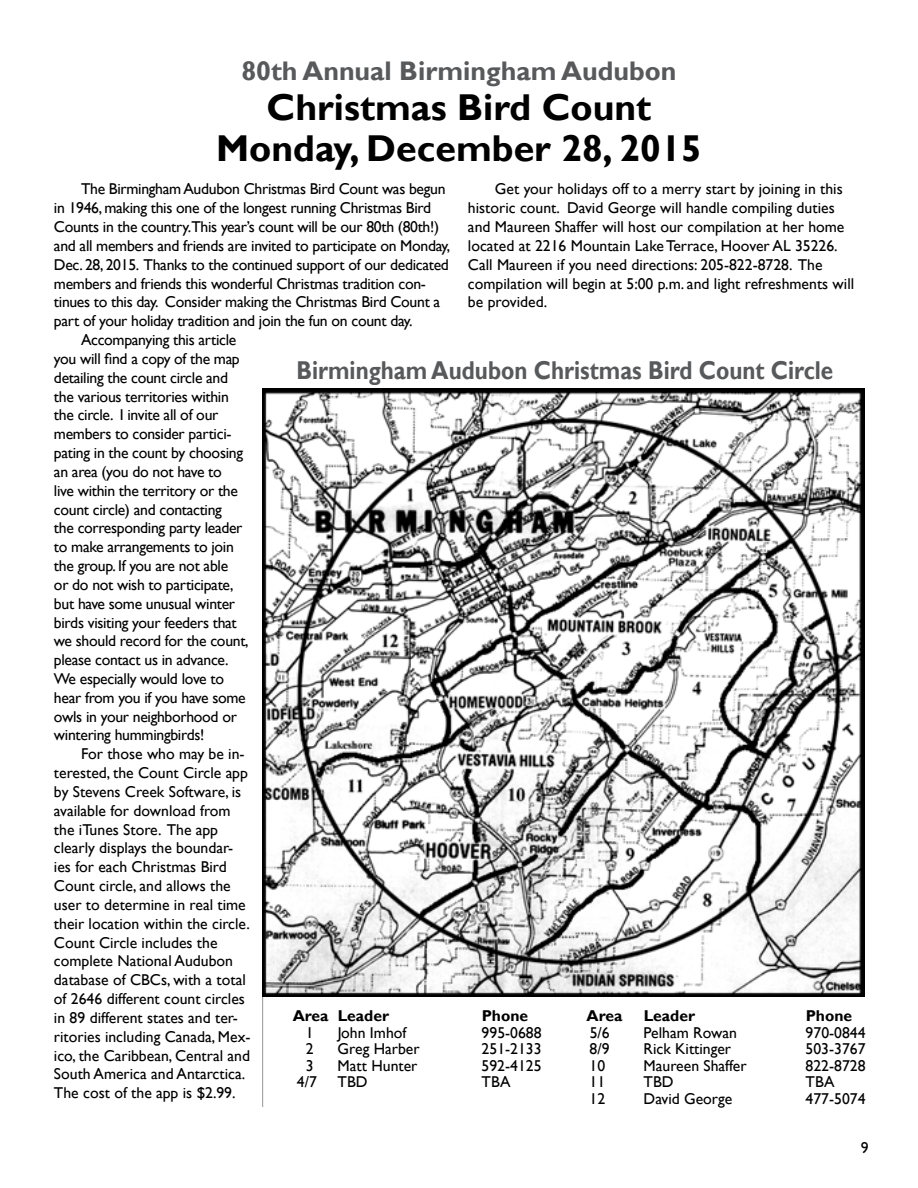
<style>
.page{position:relative;width:918px;height:1188px;background:#fff}
.page>*{position:absolute;margin:0;border:0;box-sizing:border-box;transform-origin:0 0}
.t1{font:700 37.35px/40.3px "Gill Sans";color:#000;text-align:center}
.t2{font:700 26.85px "Gill Sans";color:#58595b}
.t3{font:700 25.8px "Gill Sans";color:#58595b;scale:.87 1}
.t4{font:15.75px "Gill Sans";letter-spacing:-.02em;color:#000}
.t5{font:15.75px/18.9px "Gill Sans";color:#000}
.t6{font:700 15.75px "Gill Sans";color:#000}
</style>
<div class="page">
<hr style="left:262px;top:990px;width:1px;height:117px;background:#939598">
<img style="left:262px;top:388px;width:603px;height:608px">
<h2 class="t2" style="left:241px;top:55px;width:437px">80th Annual Birmingham Audubon</h2>
<h1 class="t1" style="left:216px;top:89px;width:487px">Christmas Bird Count<br>Monday, December 28, 2015</h1>
<p class="t4" style="left:81px;top:180px;width:366px">The Birmingham Audubon Christmas Bird Count was begun</p>
<p class="t4" style="left:54px;top:199px;width:379px">in 1946, making this one of the longest running Christmas Bird</p>
<p class="t4" style="left:54px;top:218px;width:387px">Counts in the country.This year’s count will be our 80th (80th!)</p>
<p class="t4" style="left:54px;top:236px;width:398px">and all members and friends are invited to participate on Monday,</p>
<p class="t4" style="left:54px;top:255px;width:396px">Dec. 28, 2015. Thanks to the continued support of our dedicated</p>
<p class="t4" style="left:54px;top:274px;width:374px">members and friends this wonderful Christmas tradition con-</p>
<p class="t4" style="left:54px;top:293px;width:388px">tinues to this day. Consider making the Christmas Bird Count a</p>
<p class="t4" style="left:54px;top:312px;width:360px">part of your holiday tradition and join the fun on count day.</p>
<p class="t4" style="left:81px;top:331px;width:157px">Accompanying this article</p>
<p class="t4" style="left:54px;top:349px;width:187px">you will find a copy of the map</p>
<p class="t4" style="left:54px;top:368px;width:176px">detailing the count circle and</p>
<p class="t4" style="left:54px;top:387px;width:176px">the various territories within</p>
<p class="t4" style="left:54px;top:406px;width:166px">the circle. I invite all of our</p>
<p class="t4" style="left:54px;top:425px;width:179px">members to consider partici-</p>
<p class="t4" style="left:54px;top:444px;width:191px">pating in the count by choosing</p>
<p class="t4" style="left:54px;top:462px;width:169px">an area (you do not have to</p>
<p class="t4" style="left:54px;top:481px;width:186px">live within the territory or the</p>
<p class="t4" style="left:54px;top:500px;width:170px">count circle) and contacting</p>
<p class="t4" style="left:54px;top:519px;width:190px">the corresponding party leader</p>
<p class="t4" style="left:54px;top:538px;width:181px">to make arrangements to join</p>
<p class="t4" style="left:54px;top:557px;width:176px">the group. If you are not able</p>
<p class="t4" style="left:54px;top:575px;width:181px">or do not wish to participate,</p>
<p class="t4" style="left:54px;top:594px;width:183px">but have some unusual winter</p>
<p class="t4" style="left:54px;top:613px;width:184px">birds visiting your feeders that</p>
<p class="t4" style="left:54px;top:632px;width:196px">we should record for the count,</p>
<p class="t4" style="left:54px;top:651px;width:176px">please contact us in advance.</p>
<p class="t4" style="left:54px;top:670px;width:172px">We especially would love to</p>
<p class="t4" style="left:54px;top:688px;width:193px">hear from you if you have some</p>
<p class="t4" style="left:54px;top:707px;width:184px">owls in your neighborhood or</p>
<p class="t4" style="left:54px;top:726px;width:152px">wintering hummingbirds!</p>
<p class="t5" style="left:81px;top:745px;width:165px">For those who may be in-</p>
<p class="t5" style="left:54px;top:764px;width:195px">terested, the Count Circle app</p>
<p class="t5" style="left:54px;top:783px;width:189px">by Stevens Creek Software, is</p>
<p class="t5" style="left:54px;top:801px;width:178px">available for download from</p>
<p class="t5" style="left:54px;top:820px;width:166px">the iTunes Store. The app</p>
<p class="t5" style="left:54px;top:839px;width:181px">clearly displays the boundar-</p>
<p class="t5" style="left:54px;top:858px;width:174px">ies for each Christmas Bird</p>
<p class="t5" style="left:54px;top:877px;width:178px">Count circle, and allows the</p>
<p class="t5" style="left:54px;top:896px;width:193px">user to determine in real time</p>
<p class="t5" style="left:54px;top:914px;width:197px">their location within the circle.</p>
<p class="t5" style="left:54px;top:933px;width:165px">Count Circle includes the</p>
<p class="t5" style="left:54px;top:952px;width:181px">complete National Audubon</p>
<p class="t5" style="left:54px;top:971px;width:193px">database of CBCs, with a total</p>
<p class="t5" style="left:54px;top:990px;width:192px">of 2646 different count circles</p>
<p class="t5" style="left:54px;top:1008px;width:185px">in 89 different states and ter-</p>
<p class="t5" style="left:54px;top:1027px;width:198px">ritories including Canada, Mex-</p>
<p class="t5" style="left:54px;top:1046px;width:198px">ico, the Caribbean, Central and</p>
<p class="t5" style="left:54px;top:1065px;width:193px">South America and Antarctica.</p>
<p class="t5" style="left:54px;top:1084px;width:183px">The cost of the app is $2.99.</p>
<p class="t5" style="left:468px;top:180px;width:388px;text-indent:27px">Get your holidays off to a merry start by joining in this historic count. David George will handle compiling duties and Maureen Shaffer will host our compilation at her home located at 2216 Mountain Lake Terrace, Hoover AL 35226.<br>Call Maureen if you need directions: 205-822-8728. The compilation will begin at 5:00 p.m. and light refreshments will be provided.</p>
<h3 class="t3" style="left:296px;top:355px;width:619px">Birmingham Audubon Christmas Bird Count Circle</h3>
<p class="t6" style="left:293px;top:1007px;width:98px">Area Leader</p>
<p class="t6" style="left:482px;top:1007px;width:48px">Phone</p>
<p class="t6" style="left:586px;top:1007px;width:37px">Area</p>
<p class="t6" style="left:644px;top:1007px;width:53px">Leader</p>
<p class="t6" style="left:806px;top:1007px;width:48px">Phone</p>
<p class="t4" style="left:306px;top:1023px;width:9px">1</p>
<p class="t5" style="left:338px;top:1023px;width:70px">John Imhof</p>
<p class="t4" style="left:482px;top:1023px;width:61px">995-0688</p>
<p class="t4" style="left:590px;top:1023px;width:22px">5/6</p>
<p class="t5" style="left:644px;top:1023px;width:95px">Pelham Rowan</p>
<p class="t4" style="left:806px;top:1023px;width:61px">970-0844</p>
<p class="t4" style="left:306px;top:1040px;width:9px">2</p>
<p class="t5" style="left:338px;top:1040px;width:84px">Greg Harber</p>
<p class="t4" style="left:482px;top:1040px;width:61px">251-2133</p>
<p class="t4" style="left:590px;top:1040px;width:22px">8/9</p>
<p class="t5" style="left:644px;top:1040px;width:89px">Rick Kittinger</p>
<p class="t4" style="left:806px;top:1040px;width:61px">503-3767</p>
<p class="t4" style="left:306px;top:1056px;width:9px">3</p>
<p class="t5" style="left:338px;top:1056px;width:81px">Matt Hunter</p>
<p class="t4" style="left:482px;top:1056px;width:61px">592-4125</p>
<p class="t4" style="left:590px;top:1056px;width:17px">10</p>
<p class="t5" style="left:644px;top:1056px;width:105px">Maureen Shaffer</p>
<p class="t4" style="left:806px;top:1056px;width:61px">822-8728</p>
<p class="t4" style="left:297px;top:1073px;width:22px">4/7</p>
<p class="t4" style="left:338px;top:1073px;width:32px">TBD</p>
<p class="t4" style="left:482px;top:1073px;width:31px">TBA</p>
<p class="t4" style="left:590px;top:1073px;width:17px">11</p>
<p class="t4" style="left:644px;top:1073px;width:32px">TBD</p>
<p class="t4" style="left:806px;top:1073px;width:31px">TBA</p>
<p class="t4" style="left:590px;top:1089px;width:17px">12</p>
<p class="t5" style="left:644px;top:1089px;width:90px">David George</p>
<p class="t4" style="left:806px;top:1089px;width:61px">477-5074</p>
<p class="t4" style="left:861px;top:1138px;width:9px">9</p>
</div>
